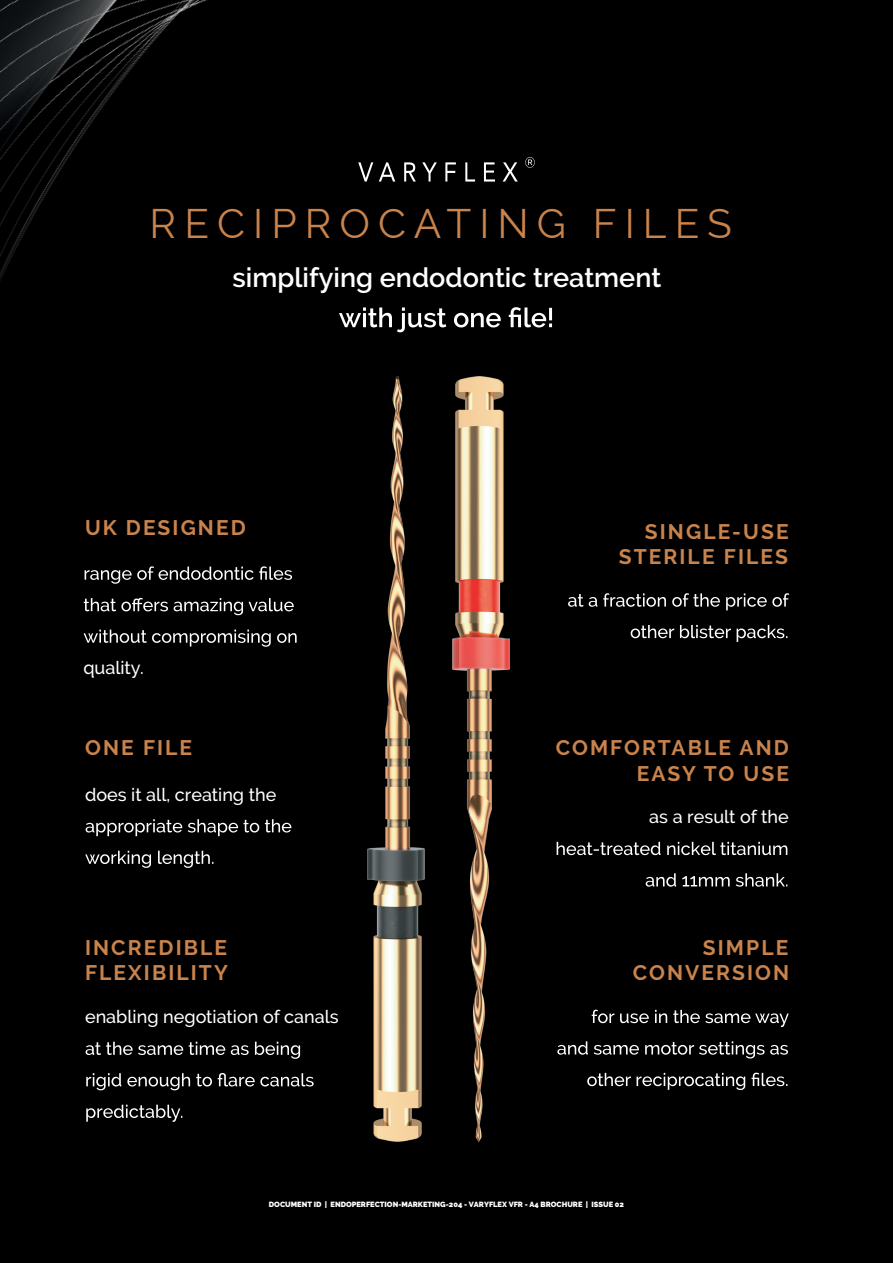
<style>
.page{position:relative;width:893px;height:1263px;background:#000}
.page>*{position:absolute;margin:0;border:0;box-sizing:border-box;transform-origin:0 0}
.t1{font:40.5px "Raleway";letter-spacing:.2em;color:#c9834c}
.t2{font:600 27px "Raleway";color:#fff}
.t3{font:700 21px/25.2px "Raleway";letter-spacing:.1em;color:#c9834c;text-align:right}
.t4{font:500 18px "Raleway";color:#fff}
.t5{font:900 7.5px "Raleway";color:#fff}
</style>
<div class="page">
<img style="left:0;top:0;width:553px;height:333px">
<svg style="left:85px;top:566px;width:207px;height:18px"></svg>
<svg style="left:84px;top:598px;width:210px;height:17px"></svg>
<svg style="left:84px;top:629px;width:213px;height:18px"></svg>
<svg style="left:568px;top:593px;width:221px;height:17px"></svg>
<svg style="left:631px;top:625px;width:156px;height:17px"></svg>
<svg style="left:86px;top:819px;width:205px;height:17px"></svg>
<svg style="left:85px;top:851px;width:128px;height:17px"></svg>
<svg style="left:557px;top:842px;width:230px;height:13px"></svg>
<svg style="left:646px;top:873px;width:141px;height:14px"></svg>
<svg style="left:86px;top:1042px;width:214px;height:17px"></svg>
<svg style="left:86px;top:1073px;width:228px;height:17px"></svg>
<svg style="left:86px;top:1105px;width:96px;height:17px"></svg>
<svg style="left:592px;top:1010px;width:197px;height:17px"></svg>
<svg style="left:557px;top:1041px;width:231px;height:17px"></svg>
<svg style="left:587px;top:1073px;width:200px;height:17px"></svg>
<svg style="left:339px;top:307px;width:213px;height:25px"></svg>
<svg style="left:358px;top:162px;width:15px;height:20px"></svg>
<svg style="left:379px;top:162px;width:16px;height:20px"></svg>
<svg style="left:404px;top:162px;width:12px;height:20px"></svg>
<svg style="left:422px;top:162px;width:15px;height:20px"></svg>
<svg style="left:445px;top:162px;width:11px;height:20px"></svg>
<svg style="left:465px;top:162px;width:10px;height:20px"></svg>
<svg style="left:484px;top:162px;width:11px;height:20px"></svg>
<svg style="left:503px;top:162px;width:15px;height:20px"></svg>
<svg style="left:525px;top:157px;width:10px;height:11px"></svg>
<img style="left:368px;top:376px;width:56px;height:765px">
<img style="left:452px;top:376px;width:57px;height:765px">
<h1 class="t1" style="left:150px;top:200px;width:584px">RECIPROCATING FILES</h1>
<p class="t2" style="left:233px;top:262px;width:430px">simplifying endodontic treatment</p>
<p class="t3" style="left:85px;top:515px;width:162px">UK DESIGNED</p>
<p class="t3" style="left:619px;top:519px;width:171px">SINGLE-USE<br>STERILE FILES</p>
<p class="t4" style="left:83px;top:657px;width:62px">quality.</p>
<p class="t3" style="left:85px;top:735px;width:109px">ONE FILE</p>
<p class="t3" style="left:556px;top:735px;width:235px">COMFORTABLE AND<br>EASY TO USE</p>
<p class="t4" style="left:85px;top:784px;width:193px">does it all, creating the</p>
<p class="t4" style="left:649px;top:807px;width:141px">as a result of the</p>
<p class="t3" style="left:85px;top:935px;width:144px;text-align:left">INCREDIBLE<br>FLEXIBILITY</p>
<p class="t3" style="left:633px;top:935px;width:158px">SIMPLE<br>CONVERSION</p>
<p class="t4" style="left:85px;top:1006px;width:255px">enabling negotiation of canals</p>
<p class="t5" style="left:269px;top:1200px;width:357px">DOCUMENT ID | ENDOPERFECTION-MARKETING-204 - VARYFLEX VFR - A4 BROCHURE | ISSUE 02</p>
</div>
